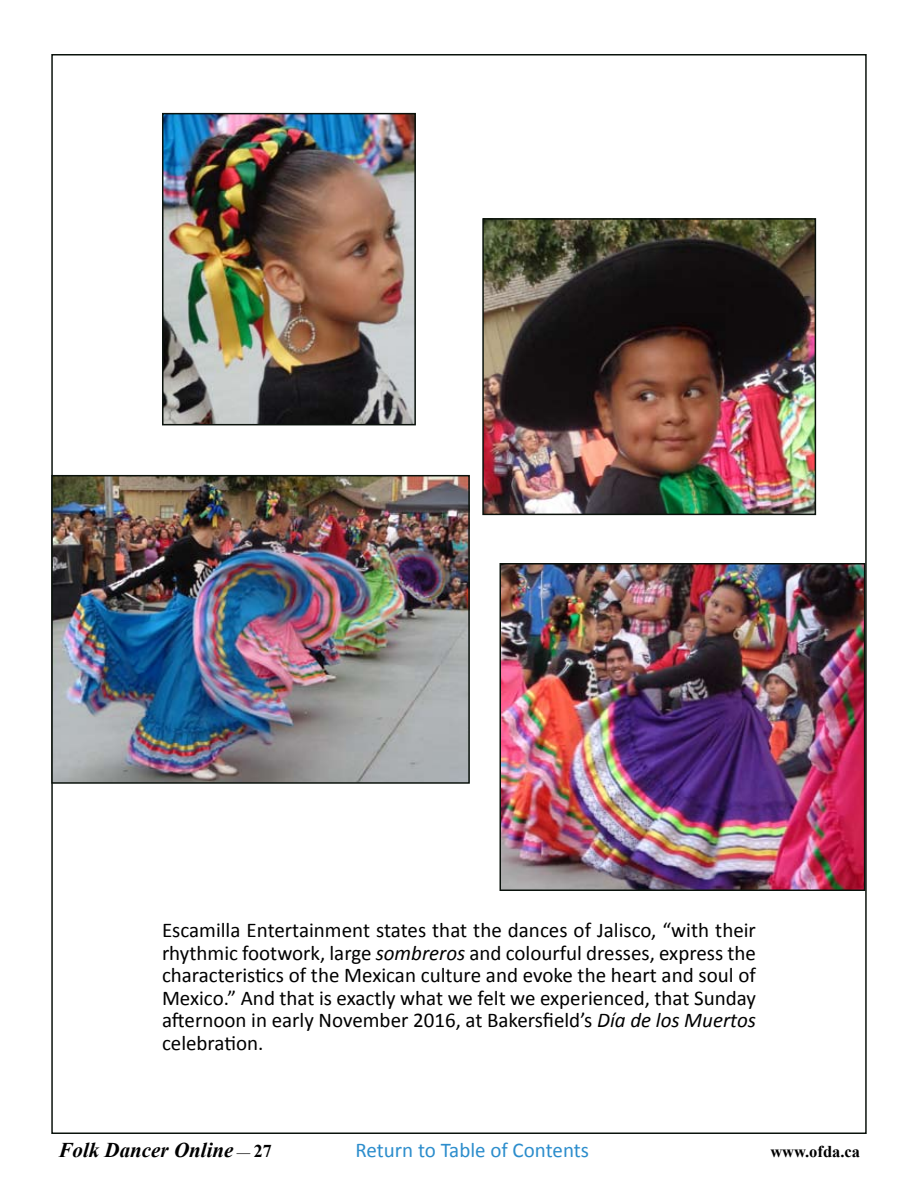
<style>
.page{position:relative;width:918px;height:1188px;background:#fff}
.page>*{position:absolute;margin:0;border:0;box-sizing:border-box;transform-origin:0 0}
.t1{font:21px/22.5px "Calibri";color:#000;text-align:justify}
.t2{font:21px "Calibri";color:#2c8dcc}
.t3{font:italic 700 21px "Times New Roman";color:#000}
.t4{font:700 16.5px "Times New Roman";color:#000}
.s1{font-style:italic}
.s2{font-weight:400;font-style:normal;font-size:13.5px}
.s3{font-style:normal;font-size:18px}
</style>
<div class="page">
<img style="left:165px;top:116px;width:248px;height:306px">
<div style="left:162px;top:113px;width:254px;height:312px;border:2px solid #0a120c"></div>
<img style="left:485px;top:221px;width:328px;height:291px">
<div style="left:482px;top:218px;width:334px;height:297px;border:2px solid #0a120c"></div>
<img style="left:54px;top:478px;width:413px;height:303px">
<div style="left:51px;top:475px;width:419px;height:309px;border:2px solid #0a120c"></div>
<img style="left:503px;top:566px;width:359px;height:322px">
<div style="left:500px;top:563px;width:365px;height:328px;border:2px solid #0a120c"></div>
<p class="t1" style="left:162px;top:919px;width:596px">Escamilla Entertainment states that the dances of Jalisco, “with their rhythmic footwork, large <span class="s1">sombreros</span> and colourful dresses, express the characteristics of the Mexican culture and evoke the heart and soul of Mexico.” And that is exactly what we felt we experienced, that Sunday afternoon in early November 2016, at Bakersfield’s <span class="s1">Día de los Muertos </span>celebration.</p>
<p class="t3" style="left:58px;top:1136px;width:214px">Folk Dancer Online <span class="s2">—</span> <span class="s3">27</span></p>
<p class="t2" style="left:356px;top:1136px;width:235px">Return to Table of Contents</p>
<p class="t4" style="left:770px;top:1140px;width:91px">www.ofda.ca</p>
</div>
